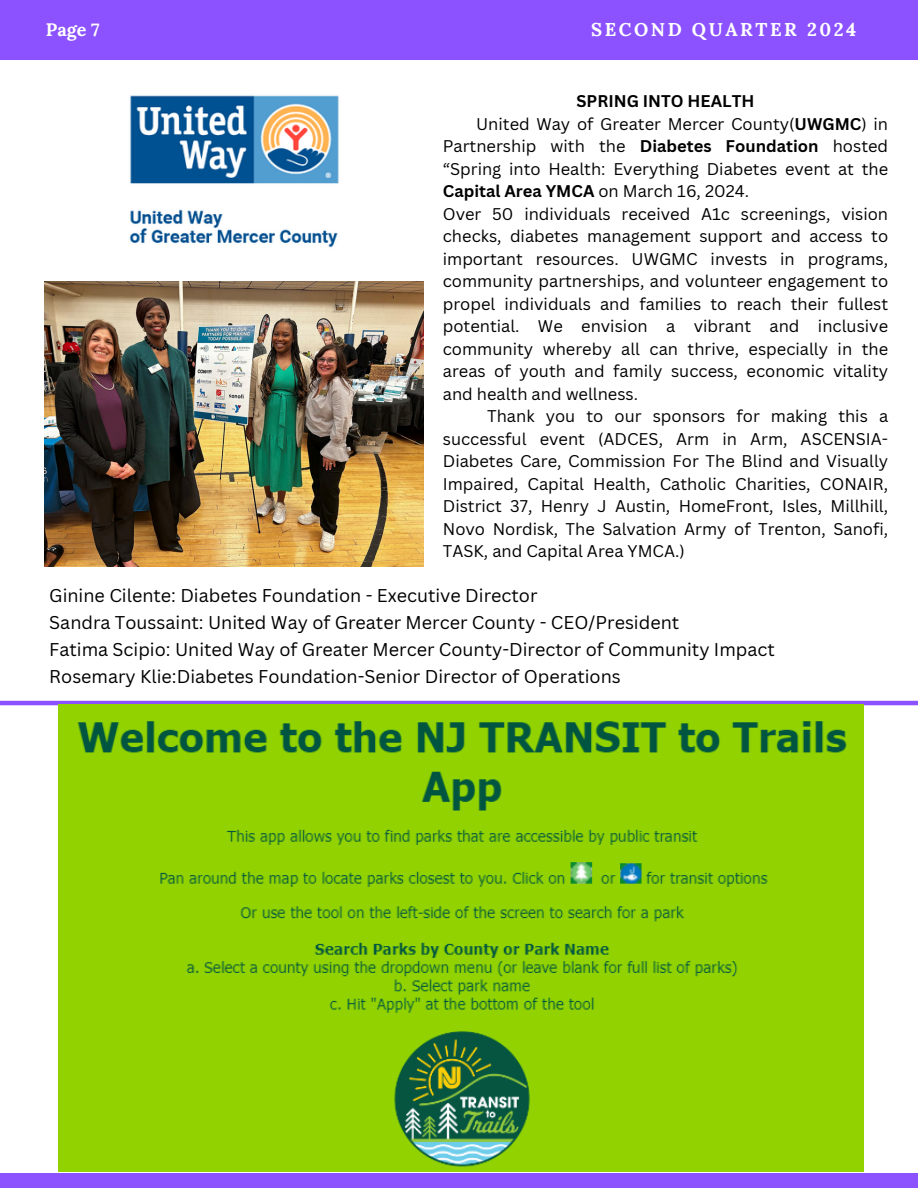
<style>
.page{position:relative;width:918px;height:1188px;background:#fff}
.page>*{position:absolute;margin:0;border:0;box-sizing:border-box;transform-origin:0 0}
.t1{font:700 18.45px "Lora";letter-spacing:.14em;color:#fff}
.t2{font:18px "Canva Sans";color:#000}
.t3{font:700 18px "Lora";color:#fff}
.t4{font:16.5px/22.5px "Canva Sans";color:#000;text-align:justify}
.t5{font:700 16.5px "Canva Sans";color:#000}
.s1{font-weight:700}
</style>
<div class="page">
<div style="left:0;top:0;width:918px;height:60px;background:#8c52ff"></div>
<div style="left:0;top:1173px;width:918px;height:15px;background:#8c52ff"></div>
<img style="left:45px;top:282px;width:379px;height:284px">
<img style="left:129px;top:95px;width:210px;height:153px">
<hr style="left:0;top:701px;width:918px;height:4px;background:#8c52ff">
<img style="left:59px;top:704px;width:804px;height:467px">
<p class="t3" style="left:46px;top:18px;width:55px">Page 7</p>
<p class="t1" style="left:591px;top:17px;width:267px">SECOND QUARTER 2024</p>
<h3 class="t5" style="left:577px;top:89px;width:179px">SPRING INTO HEALTH</h3>
<h3 class="t4" style="left:443px;top:112px;width:447px;text-indent:33px">United Way of Greater Mercer County(<span class="s1">UWGMC</span>) in Partnership with the <span class="s1">Diabetes Foundation</span> hosted “Spring into Health: Everything Diabetes event at the <span class="s1">Capital Area YMCA</span> on March 16, 2024.</h3>
<h3 class="t4" style="left:443px;top:202px;width:447px">Over 50 individuals received A1c screenings, vision checks, diabetes management support and access to important resources. UWGMC invests in programs, community partnerships, and volunteer engagement to propel individuals and families to reach their fullest potential. We envision a vibrant and inclusive community whereby all can thrive, especially in the areas of youth and family success, economic vitality and health and wellness.</h3>
<h3 class="t4" style="left:443px;top:404px;width:447px;text-indent:44px">Thank you to our sponsors for making this a successful event (ADCES, Arm in Arm, ASCENSIA-Diabetes Care, Commission For The Blind and Visually Impaired, Capital Health, Catholic Charities, CONAIR, District 37, Henry J Austin, HomeFront, Isles, Millhill, Novo Nordisk, The Salvation Army of Trenton, Sanofi, TASK, and Capital Area YMCA.)</h3>
<p class="t2" style="left:49px;top:583px;width:490px">Ginine Cilente: Diabetes Foundation - Executive Director</p>
<h2 class="t2" style="left:49px;top:610px;width:631px">Sandra Toussaint: United Way of Greater Mercer County - CEO/President</h2>
<h1 class="t2" style="left:49px;top:637px;width:727px">Fatima Scipio: United Way of Greater Mercer County-Director of Community Impact</h1>
<p class="t2" style="left:49px;top:664px;width:573px">Rosemary Klie:Diabetes Foundation-Senior Director of Operations</p>
</div>
